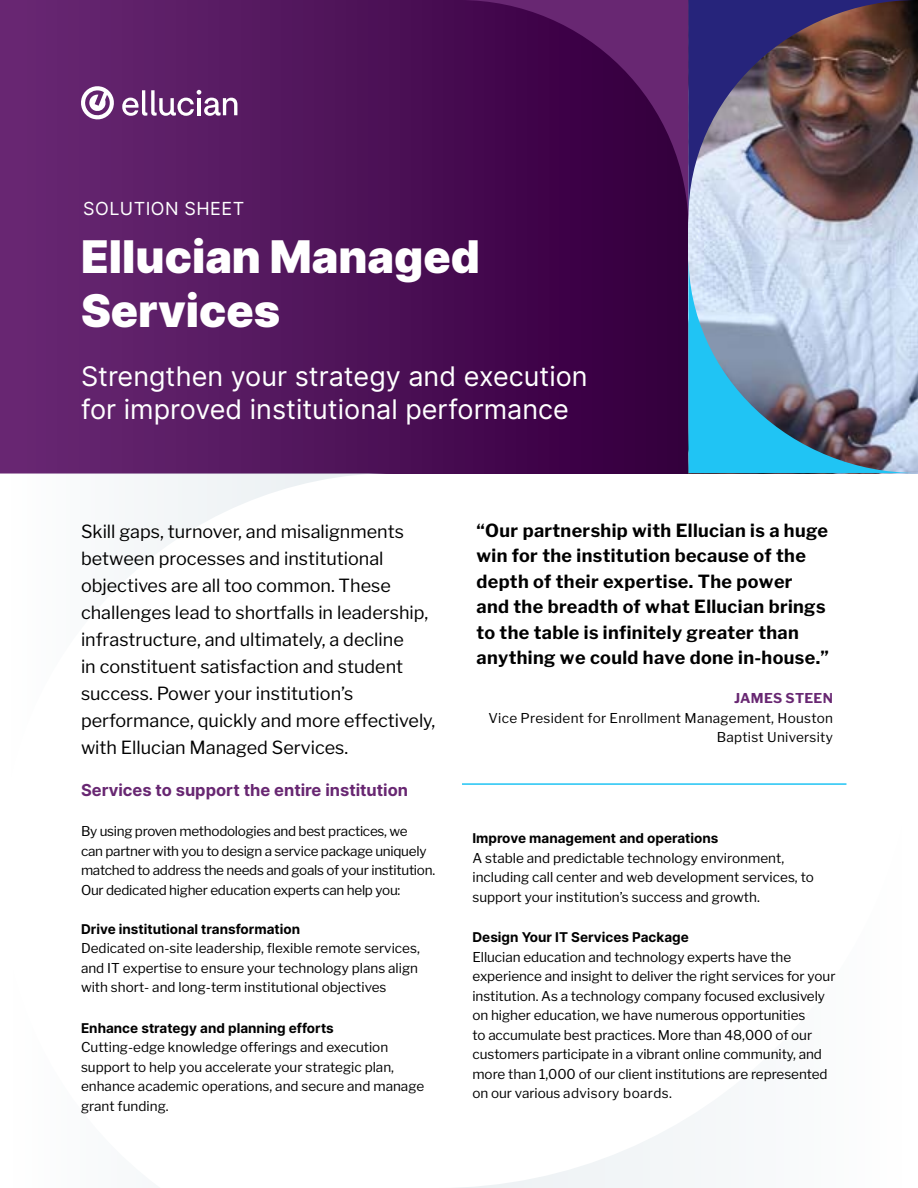
<style>
.page{position:relative;width:918px;height:1188px;background:#fff}
.page>*{position:absolute;margin:0;border:0;box-sizing:border-box;transform-origin:0 0}
.t1{font:900 45px/54px "Inter";color:#fff}
.t2{font:27px/32.4px "Inter";color:#fff}
.t3{font:18px/27px "Libre Franklin";color:#000}
.t4{font:700 18px/25.5px "Libre Franklin";letter-spacing:.02em;color:#000}
.t5{font:18px "Inter";letter-spacing:.025em;color:#fff}
.t6{font:700 16.5px "Inter";color:#682772}
.t7{font:13.5px/19.5px "Libre Franklin";letter-spacing:-.005em;color:#000}
.t8{font:700 13.5px "Inter";color:#000}
.t9{font:13.5px/19.5px "Libre Franklin";letter-spacing:.02em;color:#000;text-align:right}
.t10{font:700 13.5px "Libre Franklin";letter-spacing:.02em;color:#682772}
</style>
<div class="page">
<svg style="left:458px;top:783px;width:389px;height:405px"></svg>
<hr style="left:462px;top:783px;width:384px;height:2px;background:#20c4f4">
<div style="left:0;top:0;width:688px;height:473px;background:linear-gradient(to right,#6a2975,#33003d)"></div>
<img style="left:688px;top:217px;width:230px;height:39px">
<svg style="left:0;top:473px;width:396px;height:90px"></svg>
<svg style="left:122px;top:90px;width:115px;height:26px"></svg>
<svg style="left:79px;top:84px;width:37px;height:38px"></svg>
<svg style="left:459px;top:0;width:229px;height:229px;background:#460a50"></svg>
<svg style="left:688px;top:256px;width:230px;height:217px;background:#8db8d3"></svg>
<img style="left:688px;top:0;width:230px;height:217px">
<h3 class="t5" style="left:83px;top:195px;width:163px">SOLUTION SHEET</h3>
<h1 class="t1" style="left:81px;top:229px;width:400px">Ellucian Managed<br>Services</h1>
<h2 class="t2" style="left:81px;top:360px;width:508px">Strengthen your strategy and execution for improved institutional performance</h2>
<p class="t3" style="left:81px;top:518px;width:356px">Skill gaps, turnover, and misalignments between processes and institutional objectives are all too common. These challenges lead to shortfalls in leadership, infrastructure, and ultimately, a decline<br>in constituent satisfaction and student success. Power your institution’s performance, quickly and more effectively, with Ellucian Managed Services.</p>
<p class="t6" style="left:81px;top:778px;width:329px">Services to support the entire institution</p>
<p class="t7" style="left:81px;top:822px;width:356px">By using proven methodologies and best practices, we<br>can partner with you to design a service package uniquely matched to address the needs and goals of your institution.<br>Our dedicated higher education experts can help you:</p>
<p class="t8" style="left:81px;top:919px;width:221px">Drive institutional transformation</p>
<p class="t7" style="left:81px;top:939px;width:340px">Dedicated on-site leadership, flexible remote services, and IT expertise to ensure your technology plans align with short- and long-term institutional objectives</p>
<p class="t8" style="left:81px;top:1018px;width:254px">Enhance strategy and planning efforts</p>
<p class="t7" style="left:81px;top:1038px;width:345px">Cutting-edge knowledge offerings and execution support to help you accelerate your strategic plan, enhance academic operations, and secure and manage grant funding.</p>
<h3 class="t4" style="left:477px;top:517px;width:354px">“Our partnership with Ellucian is a huge win for the institution because of the depth of their expertise. The power and the breadth of what Ellucian brings to the table is infinitely greater than anything we could have done in-house.”</h3>
<p class="t10" style="left:734px;top:690px;width:100px">JAMES STEEN</p>
<p class="t9" style="left:488px;top:708px;width:346px">Vice President for Enrollment Management, Houston<br>Baptist University</p>
<p class="t8" style="left:472px;top:829px;width:247px">Improve management and operations</p>
<p class="t7" style="left:472px;top:848px;width:343px">A stable and predictable technology environment, including call center and web development services, to support your institution’s success and growth.</p>
<p class="t8" style="left:472px;top:928px;width:218px">Design Your IT Services Package</p>
<p class="t7" style="left:472px;top:947px;width:365px">Ellucian education and technology experts have the experience and insight to deliver the right services for your institution. As a technology company focused exclusively on higher education, we have numerous opportunities<br>to accumulate best practices. More than 48,000 of our customers participate in a vibrant online community, and more than 1,000 of our client institutions are represented on our various advisory boards.</p>
</div>
